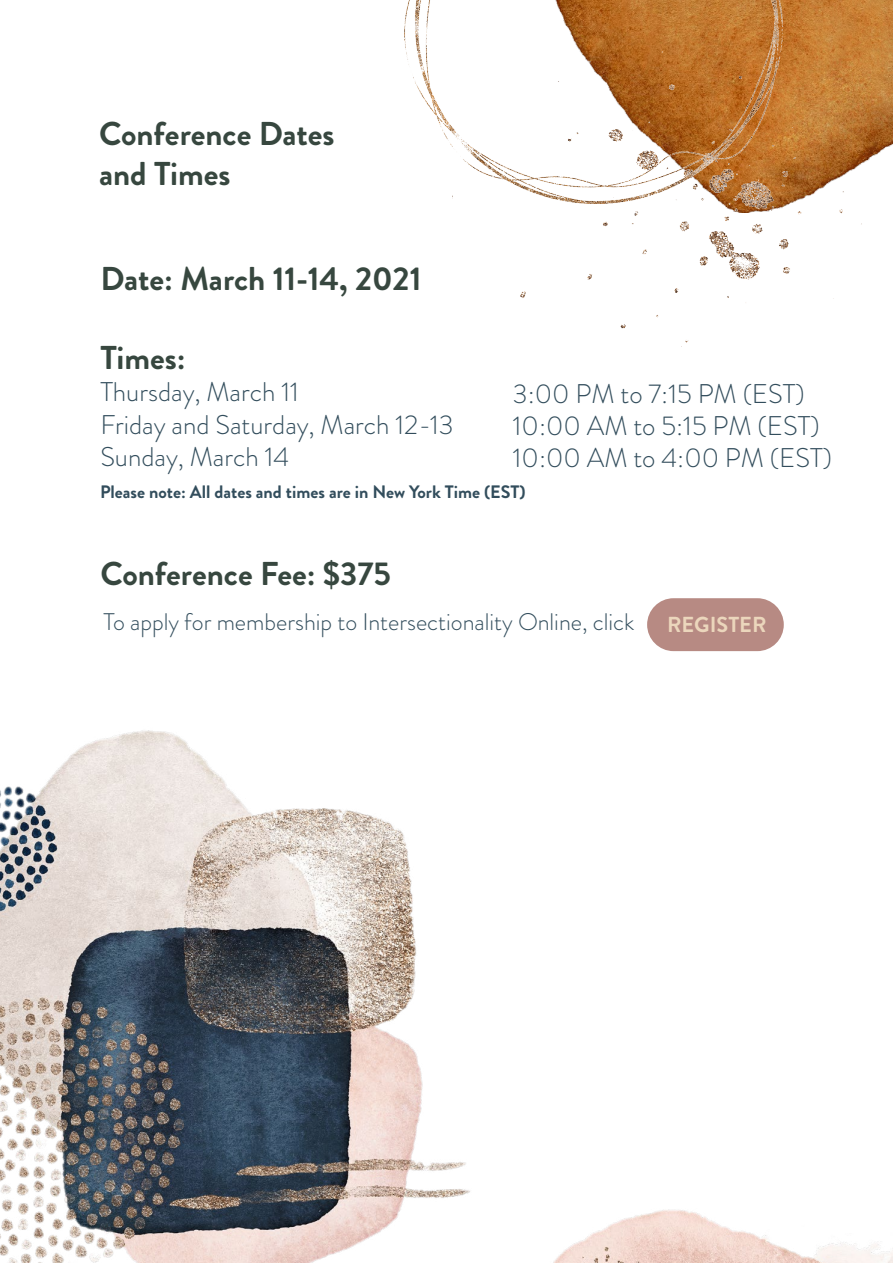
<style>
.page{position:relative;width:893px;height:1263px;background:#fff}
.page>*{position:absolute;margin:0;border:0;box-sizing:border-box;transform-origin:0 0}
.t1{font:700 33px/39.6px "Brandon Grotesque";color:#37473f}
.t2{font:300 27px/32.4px "Brandon Grotesque";color:#324d5c}
.t3{font:300 24px "Brandon Grotesque";color:#324d5c}
.t4{font:700 21.75px "Brandon Grotesque";color:#ebd6bc}
.t5{font:700 18px "Brandon Grotesque";color:#324d5c}
</style>
<div class="page">
<img style="left:553px;top:1209px;width:340px;height:54px">
<img style="left:0;top:730px;width:470px;height:533px">
<div style="left:647px;top:598px;width:137px;height:53px;background:#b78a83;border-radius:26px"></div>
<img style="left:782px;top:0;width:111px;height:26px">
<img style="left:520px;top:26px;width:373px;height:317px">
<img style="left:405px;top:0;width:377px;height:203px">
<p class="t1" style="left:99px;top:114px;width:237px">Conference Dates and Times</p>
<p class="t1" style="left:100px;top:259px;width:323px">Date: March 11-14, 2021</p>
<p class="t1" style="left:100px;top:338px;width:87px">Times:</p>
<p class="t2" style="left:100px;top:376px;width:355px">Thursday, March 11<br>Friday and Saturday, March 12-13<br>Sunday, March 14</p>
<p class="t2" style="left:513px;top:377px;width:321px">3:00 PM to 7:15 PM (EST)<br>10:00 AM to 5:15 PM (EST)<br>10:00 AM to 4:00 PM (EST)</p>
<p class="t5" style="left:100px;top:479px;width:427px">Please note: All dates and times are in New York Time (EST)</p>
<p class="t1" style="left:100px;top:554px;width:292px">Conference Fee: $375</p>
<p class="t3" style="left:103px;top:605px;width:533px">To apply for membership to Intersectionality Online, click</p>
<p class="t4" style="left:667px;top:609px;width:101px">REGISTER</p>
</div>
